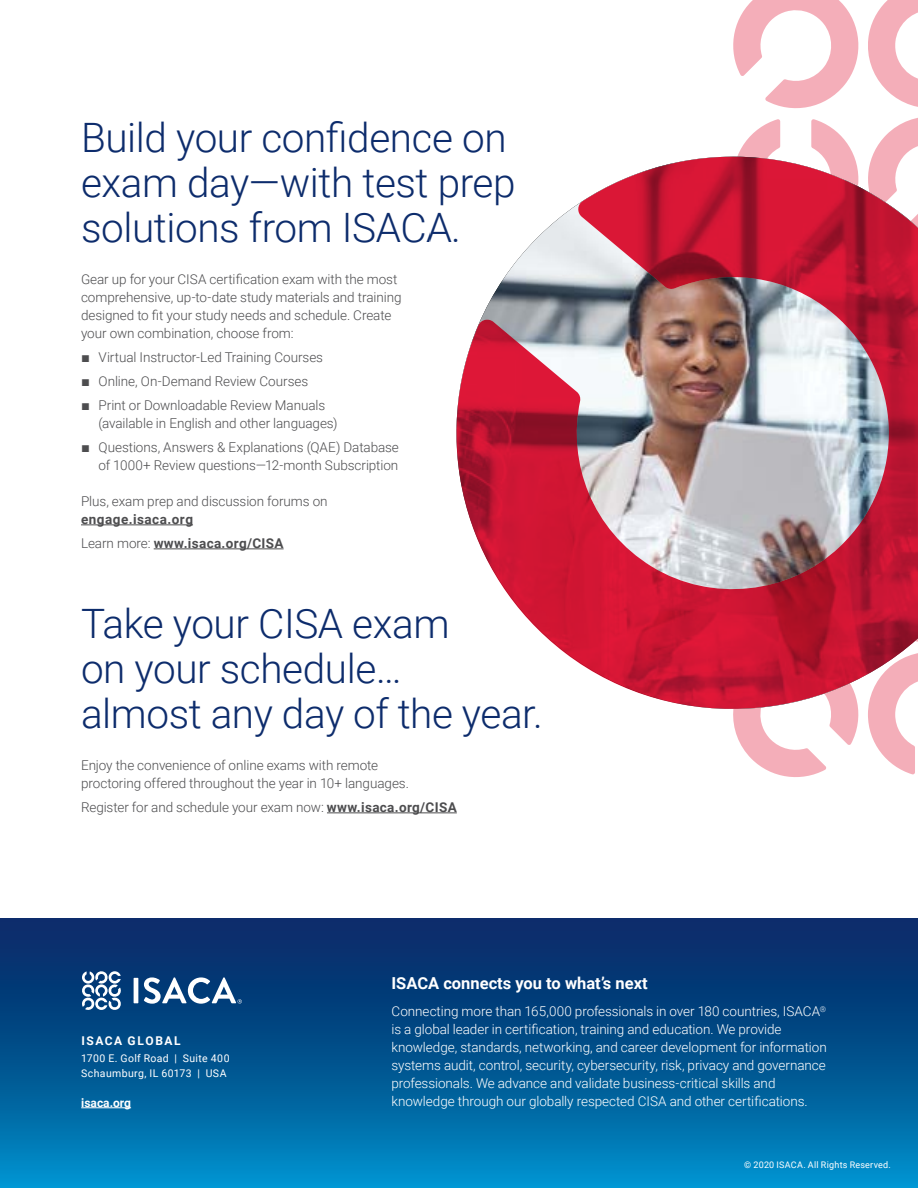
<style>
.page{position:relative;width:918px;height:1188px;background:#fff}
.page>*{position:absolute;margin:0;border:0;box-sizing:border-box;transform-origin:0 0}
.t1{font:300 40.5px/45px "Roboto";letter-spacing:-.01em;color:#0d2c6c}
.t2{font:700 16.5px "Roboto";color:#fff}
.t3{font:300 13.5px/18px "Roboto";letter-spacing:-.005em;color:#4d4d4f}
.t4{font:300 13.5px/18px "Roboto";letter-spacing:-.005em;color:#fff}
.t5{font:700 13.5px/24px "Roboto";letter-spacing:.03em;color:#4d4d4f}
.t6{font:700 12.15px "Roboto";letter-spacing:.13em;color:#fff}
.t7{font:700 12px "Roboto";color:#fff}
.t8{font:10.65px/15px "Roboto";letter-spacing:.04em;color:#fff}
.t9{font:9.15px "Roboto";letter-spacing:.025em;color:#fff}
.s1{font-family:"Apex Sans Book C";font-weight:400}
.s2{font-weight:300}
.s3{font-weight:700}
</style>
<div class="page">
<svg style="left:733px;top:0;width:185px;height:777px"></svg>
<div style="left:0;top:918px;width:918px;height:270px;background:linear-gradient(to bottom,#07205d,#008bc6)"></div>
<hr style="left:81px;top:1107px;width:50px;height:1px;background:#fff">
<hr style="left:81px;top:525px;width:112px;height:1px;background:#4d4d4f">
<hr style="left:154px;top:549px;width:130px;height:1px;background:#4d4d4f">
<hr style="left:327px;top:813px;width:130px;height:1px;background:#4d4d4f">
<svg style="left:81px;top:970px;width:41px;height:41px"></svg>
<hr style="left:134px;top:978px;width:4px;height:25px;background:#fff">
<svg style="left:144px;top:977px;width:98px;height:27px"></svg>
<svg style="left:456px;top:137px;width:462px;height:602px"></svg>
<h1 class="t1" style="left:81px;top:113px;width:436px">Build your confidence on exam day—with test prep solutions from ISACA.</h1>
<p class="t3" style="left:81px;top:270px;width:322px">Gear up for your CISA certification exam with the most comprehensive, up-to-date study materials and training designed to fit your study needs and schedule. Create your own combination, choose from:</p>
<p class="t3" style="left:81px;top:345px;width:246px;line-height:24px"><span class="s1">¬</span> Virtual Instructor-Led Training Courses <span class="s1">¬</span> Online, On-Demand Review Courses<br><span class="s1">¬</span> Print or Downloadable Review Manuals</p>
<p class="t3" style="left:81px;top:411px;width:319px;line-height:24px;text-indent:18px">(available in English and other languages)<br><span class="s1">¬</span> Questions, Answers &amp; Explanations (QAE) Database</p>
<p class="t3" style="left:99px;top:456px;width:301px">of 1000+ Review questions—12-month Subscription</p>
<p class="t3" style="left:81px;top:492px;width:248px">Plus, exam prep and discussion forums on</p>
<p class="t5" style="left:81px;top:507px;width:204px">engage.isaca.org<br><span class="s2">Learn more:</span> www.isaca.org/CISA</p>
<h1 class="t1" style="left:81px;top:599px;width:463px">Take your CISA exam<br>on your schedule…<br>almost any day of the year.</h1>
<p class="t3" style="left:81px;top:756px;width:329px">Enjoy the convenience of online exams with remote proctoring offered throughout the year in 10+ languages.</p>
<p class="t3" style="left:81px;top:798px;width:377px">Register for and schedule your exam now: <span class="s3">www.isaca.org/CISA</span></p>
<p class="t6" style="left:81px;top:1033px;width:101px">ISACA GLOBAL</p>
<p class="t8" style="left:81px;top:1050px;width:150px">1700 E. Golf Road | Suite 400<br>Schaumburg, IL 60173 | USA</p>
<p class="t7" style="left:81px;top:1094px;width:51px">isaca.org</p>
<p class="t2" style="left:392px;top:972px;width:258px">ISACA connects you to what’s next</p>
<p class="t4" style="left:392px;top:1002px;width:437px">Connecting more than 165,000 professionals in over 180 countries, ISACA<sup>® </sup>is a global leader in certification, training and education. We provide knowledge, standards, networking, and career development for information systems audit, control, security, cybersecurity, risk, privacy and governance professionals. We advance and validate business-critical skills and knowledge through our globally respected CISA and other certifications.</p>
<p class="t9" style="left:744px;top:1158px;width:148px">© 2020 ISACA. All Rights Reserved.</p>
</div>
